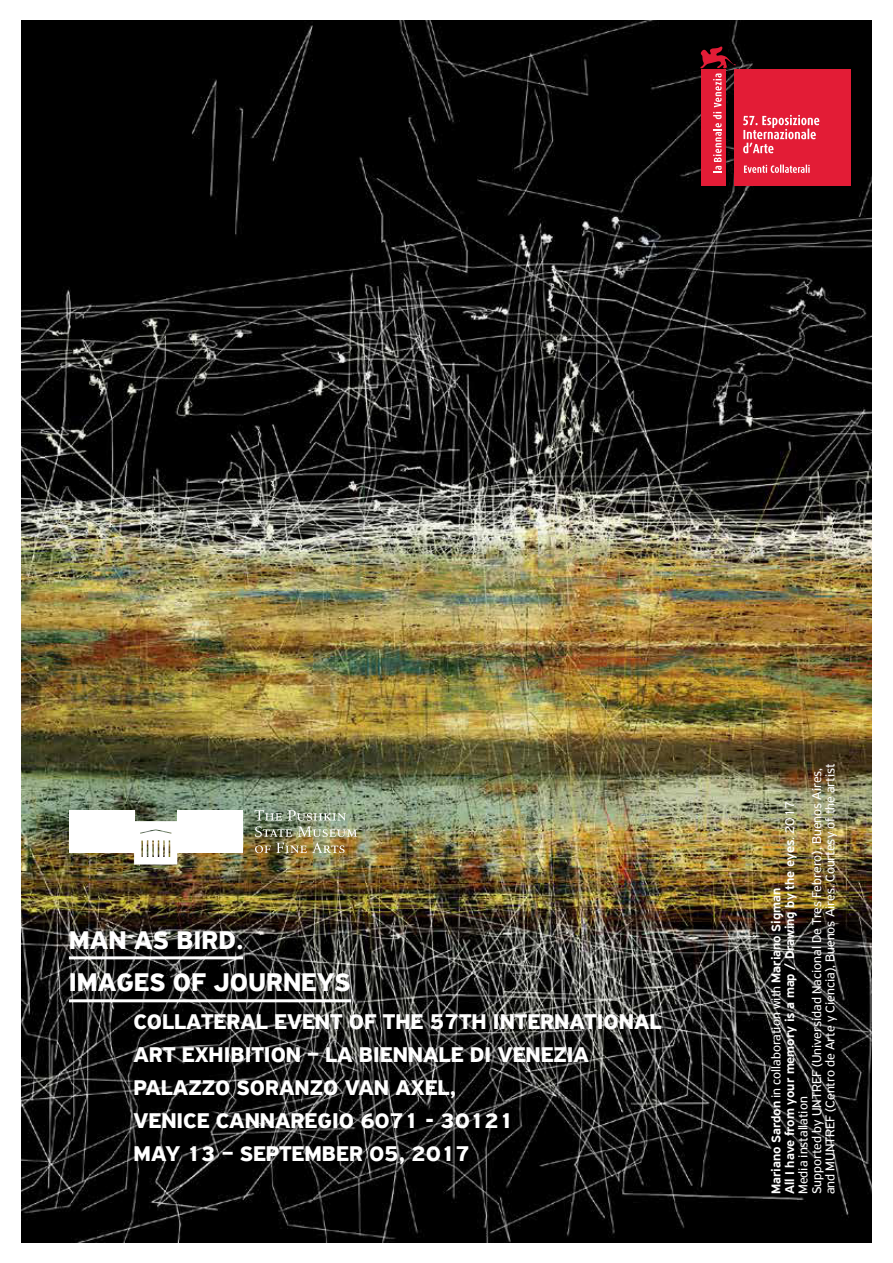
<style>
.page{position:relative;width:893px;height:1263px;background:#fff}
.page>*{position:absolute;margin:0;border:0;box-sizing:border-box;transform-origin:0 0}
.t1{font:700 27px "PF Highway Sans Pro";color:#fff}
.t2{font:700 22.5px/33px "PF Highway Sans Pro";color:#fff}
.t3{font:13.5px/13.5px "PF Highway Sans Pro";color:#fff}
.s1{font-weight:500}
</style>
<div class="page">
<img style="left:21px;top:21px;width:851px;height:1221px">
<div style="left:702px;top:69px;width:24px;height:117px;background:#e31c36"></div>
<svg style="left:700px;top:46px;width:36px;height:127px"></svg>
<div style="left:734px;top:69px;width:116px;height:117px;background:#e31c36"></div>
<svg style="left:743px;top:115px;width:76px;height:38px"></svg>
<svg style="left:744px;top:165px;width:66px;height:8px"></svg>
<div style="left:177px;top:810px;width:66px;height:43px;background:#fff"></div>
<div style="left:69px;top:810px;width:65px;height:43px;background:#fff"></div>
<svg style="left:134px;top:821px;width:43px;height:43px"></svg>
<img style="left:254px;top:810px;width:103px;height:43px">
<hr style="left:69px;top:956px;width:174px;height:3px;background:#fff">
<hr style="left:69px;top:999px;width:282px;height:3px;background:#fff">
<p class="t1" style="left:69px;top:924px;width:176px">MAN AS BIRD.</p>
<p class="t1" style="left:69px;top:966px;width:283px">IMAGES OF JOURNEYS</p>
<p class="t2" style="left:134px;top:1006px;width:529px">COLLATERAL EVENT OF THE 57TH INTERNATIONAL<br>ART EXHIBITION – LA BIENNALE DI VENEZIA</p>
<p class="t2" style="left:134px;top:1072px;width:324px">PALAZZO SORANZO VAN AXEL,</p>
<p class="t2" style="left:134px;top:1105px;width:382px">VENICE CANNAREGIO 6071 - 30121</p>
<p class="t2" style="left:134px;top:1138px;width:338px">MAY 13 – SEPTEMBER 05, 2017</p>
<p class="t3" style="left:769px;top:1194px;width:428px;rotate:-90deg"><span class="s1">Mariano Sardon</span> in collaboration with <span class="s1">Mariano Sigman<br>All I have from your memory is a map / Drawing by the eyes</span>. 2017<br>Media installation<br>Supported by UNTREF (Universidad Nacional De Tres Febrero), Buenos Aires,</p>
<p class="t3" style="left:823px;top:1194px;width:432px;rotate:-90deg">and MUNTREF (Centro de Arte y Ciencia), Buenos Aires. Courtesy of the artist</p>
</div>
